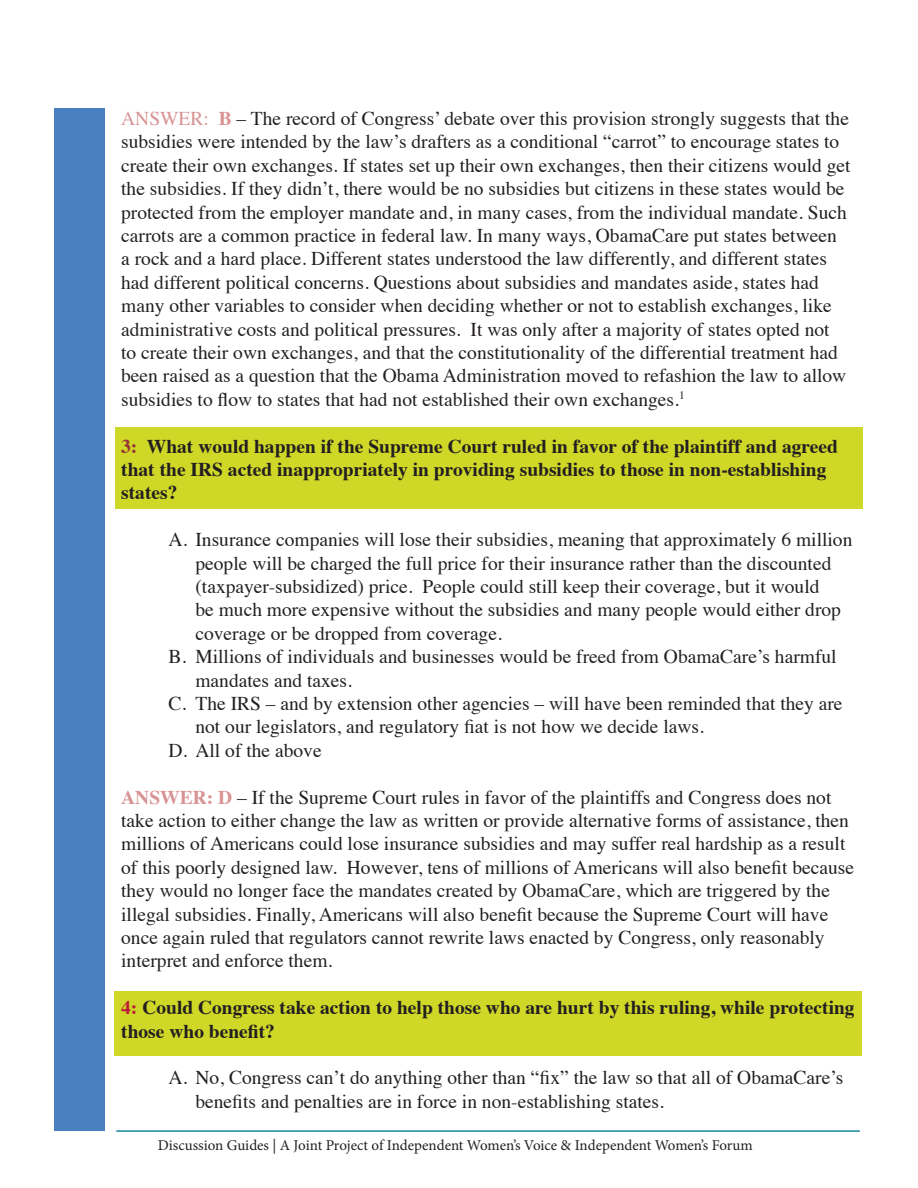
<style>
.page{position:relative;width:918px;height:1188px;background:#fff}
.page>*{position:absolute;margin:0;border:0;box-sizing:border-box;transform-origin:0 0}
.t1{font:19.5px/23.4px "Times";color:#231f20}
.t2{font:700 19.5px/23.4px "Times";color:#231f20}
.t3{font:15px "Minion Pro";color:#231f20}
.s1{color:#d89394}
.s2{font-weight:700;color:#d89394}
.s3{color:#953434}
.s4{color:#bd1e35}
</style>
<div class="page">
<div style="left:114px;top:992px;width:748px;height:64px;background:#cfd727"></div>
<div style="left:115px;top:428px;width:748px;height:81px;background:#cfd727"></div>
<div style="left:54px;top:108px;width:50px;height:1022px;background:#4980bf"></div>
<hr style="left:116px;top:1130px;width:744px;height:2px;background:#15879e">
<p class="t1" style="left:121px;top:105px;width:731px"><span class="s1">ANSWER:</span> <span class="s2">B</span> – The record of Congress’ debate over this provision strongly suggests that the subsidies were intended by the law’s drafters as a conditional “carrot” to encourage states to create their own exchanges. If states set up their own exchanges, then their citizens would get the subsidies. If they didn’t, there would be no subsidies but citizens in these states would be protected from the employer mandate and, in many cases, from the individual mandate. Such carrots are a common practice in federal law. In many ways, ObamaCare put states between<br>a rock and a hard place. Different states understood the law differently, and different states had different political concerns. Questions about subsidies and mandates aside, states had many other variables to consider when deciding whether or not to establish exchanges, like administrative costs and political pressures. It was only after a majority of states opted not<br>to create their own exchanges, and that the constitutionality of the differential treatment had been raised as a question that the Obama Administration moved to refashion the law to allow subsidies to flow to states that had not established their own exchanges.<sup>1</sup></p>
<p class="t2" style="left:121px;top:432px;width:718px"><span class="s3">3:</span> What would happen if the Supreme Court ruled in favor of the plaintiff and agreed that the IRS acted inappropriately in providing subsidies to those in non-establishing states?</p>
<p class="t1" style="left:168px;top:526px;width:686px">A. Insurance companies will lose their subsidies, meaning that approximately 6 million</p>
<p class="t1" style="left:195px;top:550px;width:637px">people will be charged the full price for their insurance rather than the discounted</p>
<p class="t1" style="left:195px;top:573px;width:626px">(taxpayer-subsidized) price. People could still keep their coverage, but it would</p>
<p class="t1" style="left:195px;top:597px;width:647px">be much more expensive without the subsidies and many people would either drop</p>
<p class="t1" style="left:195px;top:620px;width:308px">coverage or be dropped from coverage.</p>
<p class="t1" style="left:168px;top:643px;width:670px">B. Millions of individuals and businesses would be freed from ObamaCare’s harmful</p>
<p class="t1" style="left:195px;top:667px;width:158px">mandates and taxes.</p>
<p class="t1" style="left:168px;top:690px;width:676px">C. The IRS – and by extension other agencies – will have been reminded that they are</p>
<p class="t1" style="left:195px;top:714px;width:510px">not our legislators, and regulatory fiat is not how we decide laws.</p>
<p class="t1" style="left:168px;top:737px;width:155px">D. All of the above</p>
<p class="t1" style="left:121px;top:784px;width:734px"><span class="s2">ANSWER: D</span> – If the Supreme Court rules in favor of the plaintiffs and Congress does not take action to either change the law as written or provide alternative forms of assistance, then millions of Americans could lose insurance subsidies and may suffer real hardship as a result of this poorly designed law. However, tens of millions of Americans will also benefit because they would no longer face the mandates created by ObamaCare, which are triggered by the illegal subsidies. Finally, Americans will also benefit because the Supreme Court will have once again ruled that regulators cannot rewrite laws enacted by Congress, only reasonably interpret and enforce them.</p>
<p class="t2" style="left:121px;top:994px;width:735px"><span class="s4">4:</span> Could Congress take action to help those who are hurt by this ruling, while protecting those who benefit?</p>
<p class="t1" style="left:195px;top:1065px;width:649px;text-indent:-27px">A. No, Congress can’t do anything other than “fix” the law so that all of ObamaCare’s benefits and penalties are in force in non-establishing states.</p>
<p class="t3" style="left:158px;top:1135px;width:596px">Discussion Guides | A Joint Project of Independent Women’s Voice &amp; Independent Women’s Forum</p>
</div>
